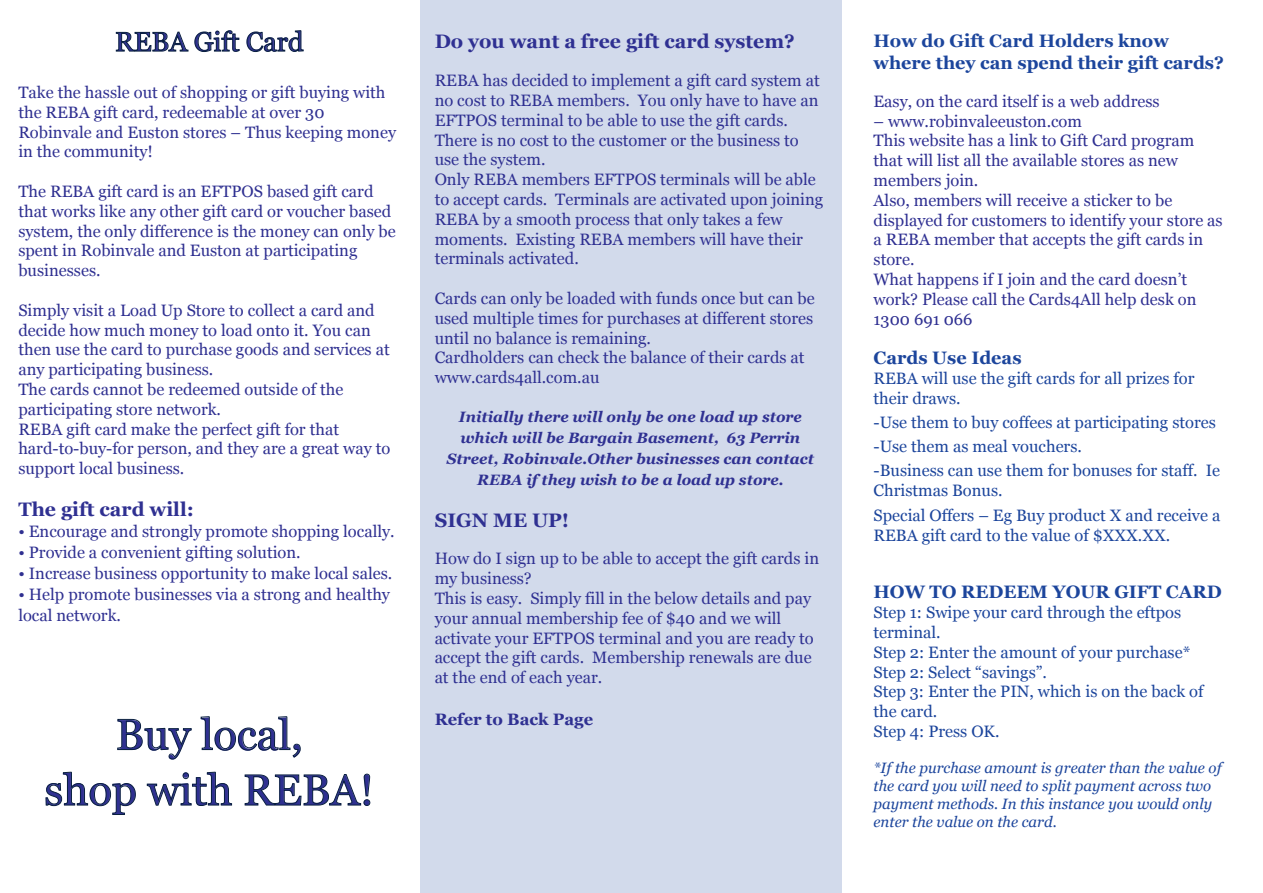
<style>
.page{position:relative;width:1263px;height:893px;background:#fff}
.page>*{position:absolute;margin:0;border:0;box-sizing:border-box;transform-origin:0 0}
.t1{font:43.5px/55.5px "Georgia";color:#2f3091;text-align:center}
.t2{font:27px "Georgia";color:#2f3091}
.t3{font:700 19.5px "Georgia";color:#2f3092}
.t4{font:700 19.5px "Georgia";color:#2f3091}
.t5{font:700 18px/21.6px "Georgia";color:#1c459c}
.t6{font:16.5px/19.8px "Georgia";color:#2f3092}
.t7{font:16.5px/19.8px "Georgia";color:#2f3091}
.t8{font:16.5px/19.8px "Georgia";color:#1c459c}
.t9{font:700 16.5px "Georgia";color:#2f3092}
.t10{font:italic 15px/18px "Georgia";color:#1c459c}
.t11{font:italic 700 15px/21px "Georgia";color:#2f3092;text-align:center}
</style>
<div class="page">
<div style="left:421px;top:0;width:421px;height:893px;background:#d2daeb"></div>
<svg style="left:116px;top:32px;width:72px;height:19px"></svg>
<svg style="left:195px;top:30px;width:45px;height:22px"></svg>
<svg style="left:247px;top:30px;width:57px;height:22px"></svg>
<svg style="left:117px;top:719px;width:75px;height:40px"></svg>
<svg style="left:201px;top:716px;width:100px;height:42px"></svg>
<svg style="left:46px;top:772px;width:90px;height:43px"></svg>
<svg style="left:147px;top:772px;width:85px;height:34px"></svg>
<svg style="left:245px;top:774px;width:125px;height:32px"></svg>
<h2 class="t2" style="left:115px;top:22px;width:190px">REBA Gift Card</h2>
<p class="t7" style="left:18px;top:82px;width:379px">Take the hassle out of shopping or gift buying with the REBA gift card, redeemable at over 30<br>Robinvale and Euston stores – Thus keeping money in the community!</p>
<p class="t7" style="left:18px;top:181px;width:379px">The REBA gift card is an EFTPOS based gift card that works like any other gift card or voucher based system, the only difference is the money can only be spent in Robinvale and Euston at participating businesses.</p>
<p class="t7" style="left:18px;top:299px;width:373px">Simply visit a Load Up Store to collect a card and decide how much money to load onto it. You can then use the card to purchase goods and services at any participating business.<br>The cards cannot be redeemed outside of the participating store network.<br>REBA gift card make the perfect gift for that hard-to-buy-for person, and they are a great way to support local business.</p>
<p class="t4" style="left:18px;top:494px;width:177px">The gift card will:</p>
<p class="t7" style="left:18px;top:520px;width:378px">• Encourage and strongly promote shopping locally.</p>
<p class="t7" style="left:18px;top:541px;width:284px">• Provide a convenient gifting solution.</p>
<p class="t7" style="left:18px;top:562px;width:375px">• Increase business opportunity to make local sales.</p>
<p class="t7" style="left:18px;top:583px;width:373px;line-height:21px">• Help promote businesses via a strong and healthy local network.</p>
<h1 class="t1" style="left:44px;top:705px;width:331px">Buy local,<br>shop with REBA!</h1>
<p class="t3" style="left:435px;top:27px;width:362px">Do you want a free gift card system?</p>
<p class="t6" style="left:435px;top:70px;width:390px">REBA has decided to implement a gift card system at no cost to REBA members. You only have to have an EFTPOS terminal to be able to use the gift cards.<br>There is no cost to the customer or the business to use the system.<br>Only REBA members EFTPOS terminals will be able to accept cards. Terminals are activated upon joining REBA by a smooth process that only takes a few moments. Existing REBA members will have their terminals activated.</p>
<p class="t6" style="left:435px;top:288px;width:381px">Cards can only be loaded with funds once but can be used multiple times for purchases at different stores until no balance is remaining.<br>Cardholders can check the balance of their cards at www.cards4all.com.au</p>
<p class="t11" style="left:447px;top:406px;width:369px">Initially there will only be one load up store which will be Bargain Basement, 63 Perrin Street, Robinvale.Other businesses can contact REBA if they wish to be a load up store.</p>
<p class="t3" style="left:435px;top:505px;width:136px">SIGN ME UP!</p>
<p class="t6" style="left:435px;top:548px;width:386px">How do I sign up to be able to accept the gift cards in my business?<br>This is easy. Simply fill in the below details and pay your annual membership fee of $40 and we will activate your EFTPOS terminal and you are ready to accept the gift cards. Membership renewals are due at the end of each year.</p>
<p class="t9" style="left:435px;top:707px;width:160px">Refer to Back Page</p>
<p class="t5" style="left:873px;top:29px;width:352px">How do Gift Card Holders know where they can spend their gift cards?</p>
<p class="t6" style="left:873px;top:90px;width:288px">Easy, on the card itself is a web address</p>
<p class="t6" style="left:873px;top:110px;width:351px">– www.robinvaleeuston.com<br>This website has a link to Gift Card program that will list all the available stores as new members join.<br>Also, members will receive a sticker to be displayed for customers to identify your store as a REBA member that accepts the gift cards in store.<br>What happens if I join and the card doesn’t work? Please call the Cards4All help desk on 1300 691 066</p>
<p class="t5" style="left:873px;top:346px;width:150px">Cards Use Ideas</p>
<p class="t8" style="left:873px;top:368px;width:322px">REBA will use the gift cards for all prizes for their draws.</p>
<p class="t8" style="left:873px;top:409px;width:348px;line-height:24px">-Use them to buy coffees at participating stores -Use them as meal vouchers.<br>-Business can use them for bonuses for staff. Ie</p>
<p class="t8" style="left:873px;top:476px;width:348px;line-height:25.5px">Christmas Bonus.<br>Special Offers – Eg Buy product X and receive a</p>
<p class="t8" style="left:873px;top:525px;width:298px">REBA gift card to the value of $XXX.XX.</p>
<p class="t5" style="left:873px;top:580px;width:350px">HOW TO REDEEM YOUR GIFT CARD</p>
<p class="t8" style="left:873px;top:602px;width:331px">Step 1: Swipe your card through the eftpos terminal.<br>Step 2: Enter the amount of your purchase*<br>Step 2: Select “savings”.<br>Step 3: Enter the PIN, which is on the back of the card.<br>Step 4: Press OK.</p>
<p class="t10" style="left:873px;top:758px;width:350px">*If the purchase amount is greater than the value of the card you will need to split payment across two payment methods. In this instance you would only enter the value on the card.</p>
</div>
